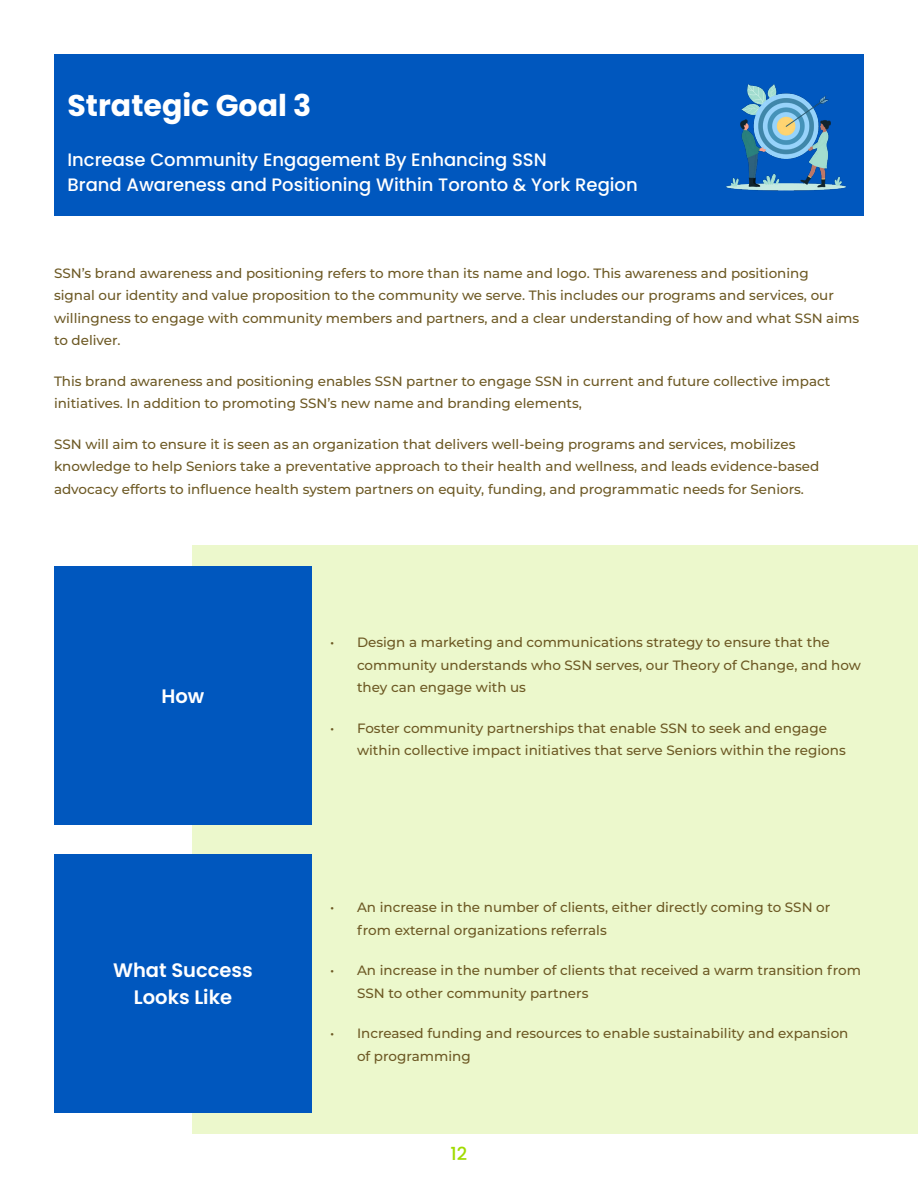
<style>
.page{position:relative;width:918px;height:1188px;background:#fff}
.page>*{position:absolute;margin:0;border:0;box-sizing:border-box;transform-origin:0 0}
.t1{font:700 30px "Poppins";color:#fff}
.t2{font:600 19.5px/27px "Poppins";color:#fff;text-align:center}
.t3{font:500 18px/25.5px "Poppins";color:#fff}
.t4{font:500 18px "Poppins";color:#a1db00}
.t5{font:500 13.5px/22.5px "Montserrat";color:#6d5924}
</style>
<div class="page">
<div style="left:192px;top:545px;width:726px;height:589px;background:#ecf8cc"></div>
<div style="left:54px;top:567px;width:258px;height:258px;background:#0057be"></div>
<div style="left:54px;top:854px;width:258px;height:258px;background:#0057be"></div>
<div style="left:54px;top:54px;width:810px;height:162px;background:#0057be"></div>
<img style="left:726px;top:84px;width:120px;height:106px">
<h1 class="t1" style="left:68px;top:88px;width:245px">Strategic Goal 3</h1>
<h3 class="t3" style="left:68px;top:147px;width:572px">Increase Community Engagement By Enhancing SSN<br>Brand Awareness and Positioning Within Toronto &amp; York Region</h3>
<p class="t5" style="left:54px;top:261px;width:807px">SSN’s brand awareness and positioning refers to more than its name and logo. This awareness and positioning<br>signal our identity and value proposition to the community we serve. This includes our programs and services, our willingness to engage with community members and partners, and a clear understanding of how and what SSN aims to deliver.</p>
<p class="t5" style="left:54px;top:369px;width:778px">This brand awareness and positioning enables SSN partner to engage SSN in current and future collective impact initiatives. In addition to promoting SSN’s new name and branding elements,</p>
<p class="t5" style="left:54px;top:432px;width:767px">SSN will aim to ensure it is seen as an organization that delivers well-being programs and services, mobilizes knowledge to help Seniors take a preventative approach to their health and wellness, and leads evidence-based advocacy efforts to influence health system partners on equity, funding, and programmatic needs for Seniors.</p>
<h2 class="t2" style="left:162px;top:683px;width:44px">How</h2>
<h2 class="t2" style="left:113px;top:957px;width:141px">What Success<br>Looks Like</h2>
<p class="t5" style="left:357px;top:631px;width:505px;text-indent:-27px">• Design a marketing and communications strategy to ensure that the community understands who SSN serves, our Theory of Change, and how they can engage with us</p>
<p class="t5" style="left:357px;top:716px;width:490px;text-indent:-27px">• Foster community partnerships that enable SSN to seek and engage within collective impact initiatives that serve Seniors within the regions</p>
<p class="t5" style="left:357px;top:896px;width:475px;text-indent:-27px">• An increase in the number of clients, either directly coming to SSN or from external organizations referrals</p>
<p class="t5" style="left:357px;top:959px;width:506px;text-indent:-27px">• An increase in the number of clients that received a warm transition from<br>SSN to other community partners</p>
<p class="t5" style="left:357px;top:1022px;width:493px;text-indent:-27px">• Increased funding and resources to enable sustainability and expansion of programming</p>
<h3 class="t4" style="left:451px;top:1144px;width:18px">12</h3>
</div>
